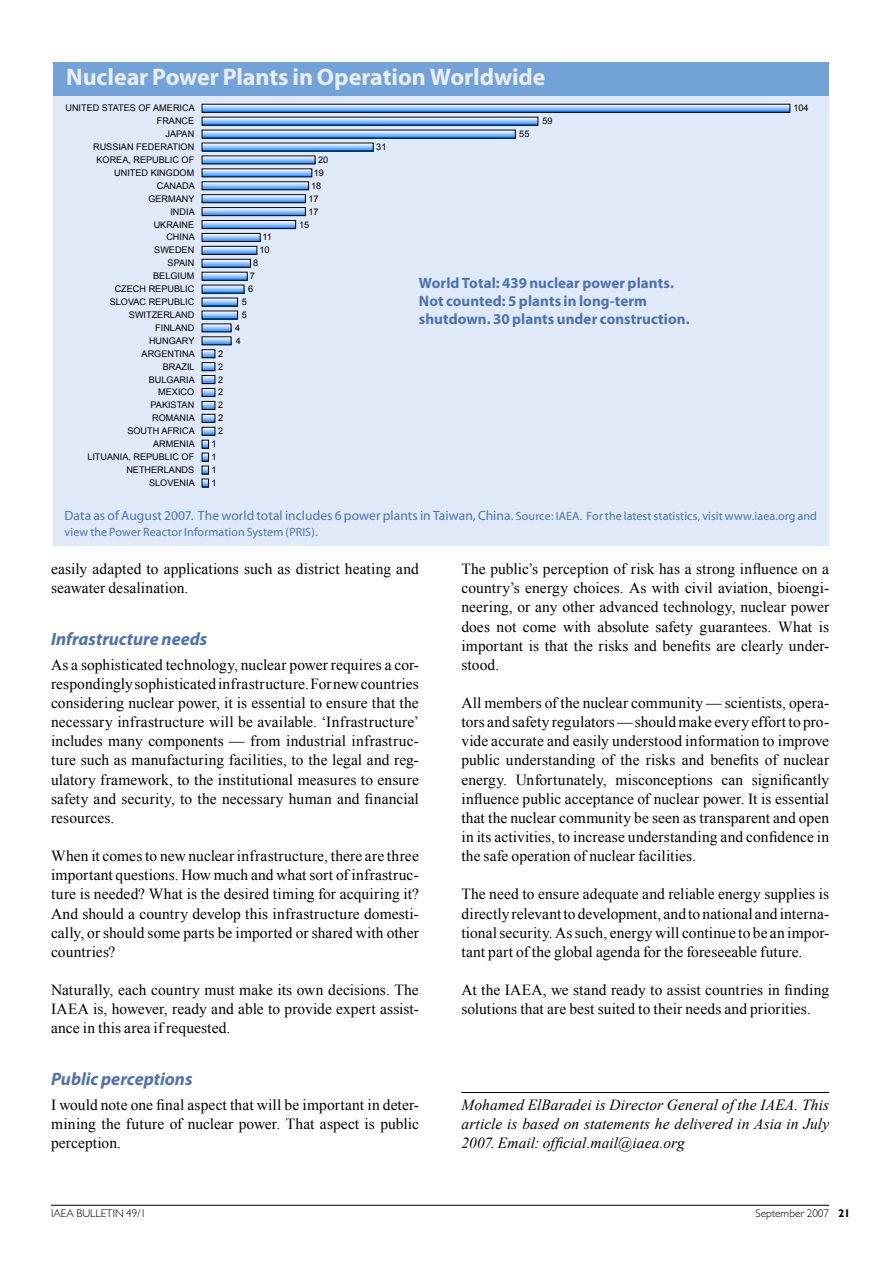
<style>
.page{position:relative;width:893px;height:1263px;background:#fff}
.page>*{position:absolute;margin:0;border:0;box-sizing:border-box;transform-origin:0 0}
.t1{font:700 24px "Myriad Pro";letter-spacing:-.005em;color:#e9edf8}
.t2{font:italic 700 18px "Myriad Pro";color:#4b72b4}
.t3{font:15.45px/19.2px "Times New Roman";letter-spacing:.005em;color:#000;text-align:justify}
.t4{font:italic 15.45px/19.2px "Times New Roman";letter-spacing:.005em;color:#000;text-align:justify}
.t5{font:700 15px/18px "Myriad Pro";letter-spacing:.005em;color:#4b72b4}
.t6{font:13.5px "Myriad";letter-spacing:.005em;color:#4b72b4}
.t7{font:12px "Myriad";letter-spacing:.01em;color:#4b72b4}
.t8{font:300 11.25px "Gill Sans";color:#000}
.t9{font:9.15px/12.9px "Arial";color:#000;text-align:center}
.s1{font-size:12px}
.s2{font-weight:700}
</style>
<div class="page">
<hr style="left:51px;top:1205px;width:778px;height:1px;background:#000">
<hr style="left:461px;top:1092px;width:368px;height:1px;background:#000">
<div style="left:53px;top:62px;width:776px;height:484px;background:#dfe9f8"></div>
<div style="left:53px;top:62px;width:776px;height:33px;background:#71a3d8"></div>
<svg style="left:204px;top:106px;width:584px;height:5px"></svg>
<div style="left:202px;top:104px;width:588px;height:9px;border:1px solid #000"></div>
<svg style="left:204px;top:119px;width:332px;height:4px"></svg>
<svg style="left:204px;top:132px;width:310px;height:4px"></svg>
<svg style="left:204px;top:145px;width:167px;height:4px"></svg>
<svg style="left:204px;top:158px;width:109px;height:4px"></svg>
<svg style="left:204px;top:171px;width:106px;height:4px"></svg>
<svg style="left:204px;top:184px;width:103px;height:4px"></svg>
<svg style="left:204px;top:197px;width:100px;height:4px"></svg>
<div style="left:202px;top:194px;width:104px;height:9px;border:1px solid #000"></div>
<svg style="left:204px;top:210px;width:100px;height:4px"></svg>
<div style="left:202px;top:207px;width:104px;height:9px;border:1px solid #000"></div>
<svg style="left:204px;top:223px;width:90px;height:4px"></svg>
<div style="left:202px;top:220px;width:94px;height:9px;border:1px solid #000"></div>
<svg style="left:204px;top:236px;width:54px;height:4px"></svg>
<div style="left:202px;top:233px;width:58px;height:9px;border:1px solid #000"></div>
<svg style="left:204px;top:248px;width:51px;height:5px"></svg>
<div style="left:202px;top:246px;width:55px;height:9px;border:1px solid #000"></div>
<svg style="left:204px;top:261px;width:45px;height:5px"></svg>
<div style="left:202px;top:259px;width:49px;height:9px;border:1px solid #000"></div>
<svg style="left:204px;top:274px;width:42px;height:5px"></svg>
<div style="left:202px;top:272px;width:46px;height:9px;border:1px solid #000"></div>
<svg style="left:204px;top:287px;width:38px;height:4px"></svg>
<svg style="left:204px;top:300px;width:32px;height:4px"></svg>
<svg style="left:204px;top:313px;width:32px;height:4px"></svg>
<svg style="left:204px;top:326px;width:25px;height:4px"></svg>
<svg style="left:204px;top:339px;width:25px;height:4px"></svg>
<div style="left:202px;top:349px;width:13px;height:9px;border:1px solid #000"></div>
<svg style="left:202px;top:350px;width:13px;height:135px"></svg>
<div style="left:202px;top:479px;width:7px;height:8px;border:1px solid #000"></div>
<h1 class="t1" style="left:66px;top:61px;width:481px">Nuclear Power Plants in Operation Worldwide</h1>
<p class="t9" style="left:65px;top:102px;width:131px;text-align:right">UNITED STATES OF AMERICA<br>FRANCE<br>JAPAN<br>RUSSIAN FEDERATION<br>KOREA, REPUBLIC OF<br>UNITED KINGDOM<br>CANADA<br>GERMANY<br>INDIA<br>UKRAINE<br>CHINA<br>SWEDEN<br>SPAIN<br>BELGIUM<br>CZECH REPUBLIC<br>SLOVAC REPUBLIC<br>SWITZERLAND<br>FINLAND<br>HUNGARY<br>ARGENTINA<br>BRAZIL<br>BULGARIA<br>MEXICO<br>PAKISTAN<br>ROMANIA<br>SOUTH AFRICA<br>ARMENIA<br>LITUANIA, REPUBLIC OF<br>NETHERLANDS<br>SLOVENIA</p>
<p class="t9" style="left:793px;top:102px;width:17px">104</p>
<p class="t9" style="left:542px;top:114px;width:12px">59</p>
<p class="t9" style="left:519px;top:127px;width:12px">55</p>
<p class="t9" style="left:376px;top:140px;width:12px">31</p>
<p class="t9" style="left:318px;top:153px;width:12px">20</p>
<p class="t9" style="left:314px;top:166px;width:12px">19</p>
<p class="t9" style="left:311px;top:179px;width:12px">18</p>
<p class="t9" style="left:308px;top:192px;width:12px">17</p>
<p class="t9" style="left:308px;top:205px;width:12px">17</p>
<p class="t9" style="left:299px;top:218px;width:12px">15</p>
<p class="t9" style="left:259px;top:231px;width:14px">11<br>10</p>
<p class="t9" style="left:248px;top:257px;width:12px">8<br>7<br>6</p>
<p class="t5" style="left:419px;top:273px;width:272px">World Total: 439 nuclear power plants.<br>Not counted: 5 plants in long-term shutdown. 30 plants under construction.</p>
<p class="t9" style="left:242px;top:295px;width:7px;text-align:left">5<br>5</p>
<p class="t9" style="left:235px;top:321px;width:7px;text-align:left">4<br>4</p>
<p class="t9" style="left:218px;top:347px;width:7px;text-align:justify">2<br>2<br>2<br>2<br>2<br>2<br>2</p>
<p class="t9" style="left:212px;top:437px;width:7px;text-align:justify">1<br>1<br>1<br>1</p>
<p class="t6" style="left:65px;top:508px;width:754px">Data as of August 2007. The world total includes 6 power plants in Taiwan, China. <span class="s1">Source: IAEA. For the latest statistics, visit www.iaea.org and</span></p>
<p class="t7" style="left:65px;top:526px;width:255px">view the Power Reactor Information System (PRIS).</p>
<p class="t3" style="left:51px;top:559px;width:369px">easily adapted to applications such as district heating and seawater desalination.</p>
<p class="t2" style="left:51px;top:627px;width:158px">Infrastructure needs</p>
<p class="t3" style="left:51px;top:655px;width:369px">As a sophisticated technology, nuclear power requires a cor&shy;respondingly sophisticated infrastructure. For new countries considering nuclear power, it is essential to ensure that the necessary infrastructure will be available. ‘Infrastructure’ includes many components — from industrial infrastruc&shy;ture such as manufacturing facilities, to the legal and reg&shy;ulatory framework, to the institutional measures to ensure safety and security, to the necessary human and financial resources.</p>
<p class="t3" style="left:51px;top:846px;width:369px">When it comes to new nuclear infrastructure, there are three important questions. How much and what sort of infrastruc&shy;ture is needed? What is the desired timing for acquiring it?<br>And should a country develop this infrastructure domesti&shy;cally, or should some parts be imported or shared with other countries?</p>
<p class="t3" style="left:51px;top:980px;width:369px">Naturally, each country must make its own decisions. The IAEA is, however, ready and able to provide expert assist&shy;ance in this area if requested.</p>
<p class="t2" style="left:51px;top:1067px;width:143px">Public perceptions</p>
<p class="t3" style="left:51px;top:1095px;width:369px">I would note one final aspect that will be important in deter&shy;mining the future of nuclear power. That aspect is public perception.</p>
<p class="t3" style="left:461px;top:559px;width:369px">The public’s perception of risk has a strong influence on a country’s energy choices. As with civil aviation, bioengi&shy;neering, or any other advanced technology, nuclear power does not come with absolute safety guarantees. What is important is that the risks and benefits are clearly under&shy;stood.</p>
<p class="t3" style="left:461px;top:693px;width:369px">All members of the nuclear community — scientists, opera&shy;tors and safety regulators — should make every effort to pro&shy;vide accurate and easily understood information to improve public understanding of the risks and benefits of nuclear energy. Unfortunately, misconceptions can significantly influence public acceptance of nuclear power. It is essential that the nuclear community be seen as transparent and open in its activities, to increase understanding and confidence in the safe operation of nuclear facilities.</p>
<p class="t3" style="left:461px;top:884px;width:369px">The need to ensure adequate and reliable energy supplies is directly relevant to development, and to national and interna&shy;tional security. As such, energy will continue to be an impor&shy;tant part of the global agenda for the foreseeable future.</p>
<p class="t3" style="left:461px;top:980px;width:369px">At the IAEA, we stand ready to assist countries in finding solutions that are best suited to their needs and priorities.</p>
<p class="t4" style="left:461px;top:1095px;width:369px">Mohamed ElBaradei is Director General of the IAEA. This article is based on statements he delivered in Asia in July 2007. Email: official.mail@iaea.org</p>
<p class="t8" style="left:51px;top:1207px;width:97px">IAEA BULLETIN 49/1</p>
<p class="t8" style="left:755px;top:1207px;width:96px">September 2007 <span class="s2">21</span></p>
</div>
